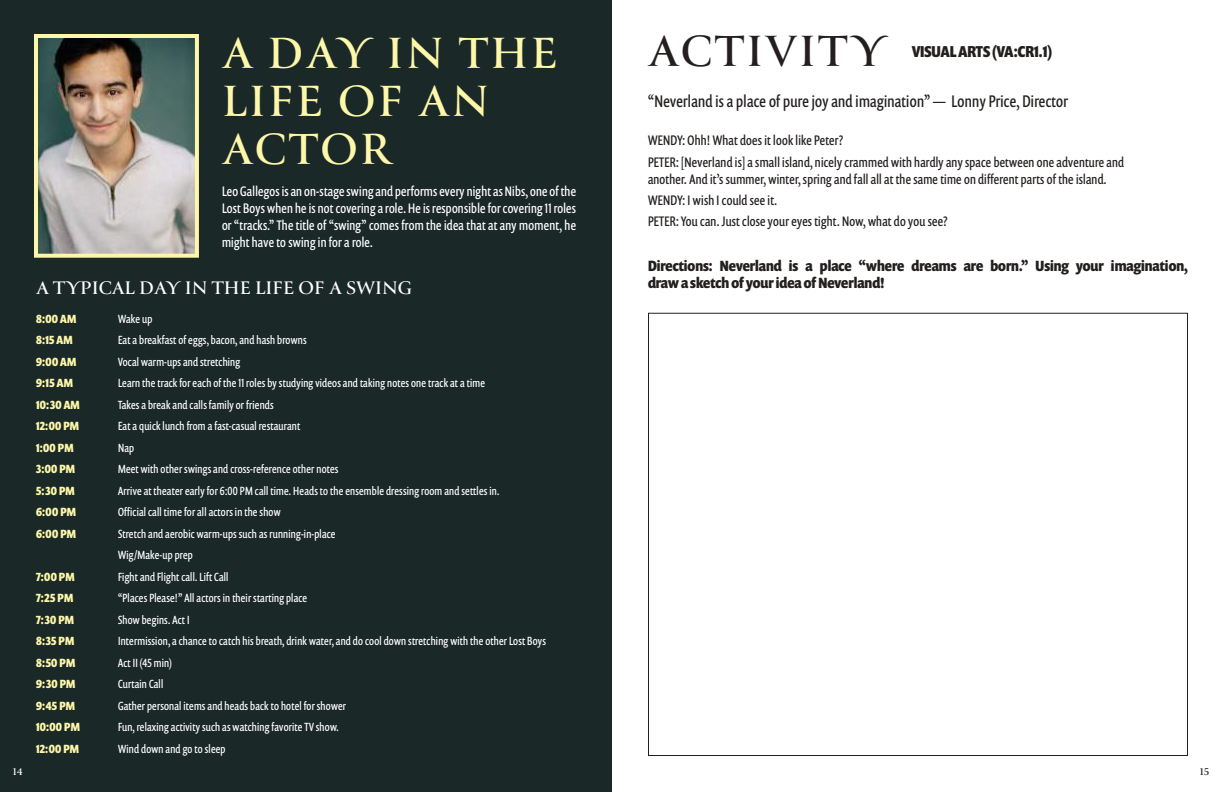
<style>
.page{position:relative;width:1224px;height:792px;background:#fff}
.page>*{position:absolute;margin:0;border:0;box-sizing:border-box;transform-origin:0 0}
.t1{font:700 48px/48px "Canto";letter-spacing:.05em;color:#fdf7aa}
.t2{font:700 48px "Canto";letter-spacing:.05em;color:#241f1f}
.t3{font:700 20px "Canto";color:#fff}
.t4{font:17px "Prenton RP Cond";letter-spacing:.02em;color:#241f1f}
.t5{font:700 16px "Prenton RP Cond";color:#241f1f}
.t6{font:700 15px/17px "Prenton RP Cond";color:#241f1f}
.t7{font:14px/21.3px "Prenton RP Cond";letter-spacing:.02em;color:#241f1f}
.t8{font:14px/17px "Prenton RP Cond";letter-spacing:.02em;color:#fff;text-align:justify}
.t9{font:12px/21.5px "Prenton RP Cond";letter-spacing:.02em;color:#fff}
.t10{font:700 12px/21.5px "Prenton RP Cond";letter-spacing:.02em;color:#fdf7aa}
.t11{font:700 12px "Canto";color:#fff}
.t12{font:700 12px "Canto";color:#241f1f}
</style>
<div class="page">
<div style="left:0;top:0;width:612px;height:792px;background:#1a2827"></div>
<img style="left:39px;top:39px;width:155px;height:214px">
<div style="left:34px;top:34px;width:165px;height:224px;border:4px solid #fdf7aa"></div>
<h1 class="t1" style="left:222px;top:27px;width:337px">A DAY IN THE<br>LIFE OF AN<br>ACTOR</h1>
<h1 class="t2" style="left:648px;top:22px;width:240px">ACTIVITY</h1>
<h3 class="t5" style="left:912px;top:41px;width:142px">VISUAL ARTS (VA:CR1.1)</h3>
<h3 class="t4" style="left:648px;top:90px;width:421px">“Neverland is a place of pure joy and imagination” — Lonny Price, Director</h3>
<p class="t7" style="left:648px;top:130px;width:478px">WENDY: Ohh! What does it look like Peter?<br>PETER: [Neverland is] a small island, nicely crammed with hardly any space between one adventure and</p>
<p class="t7" style="left:648px;top:168px;width:460px">another. And it’s summer, winter, spring and fall all at the same time on different parts of the island.<br>WENDY: I wish I could see it.<br>PETER: You can. Just close your eyes tight. Now, what do you see?</p>
<p class="t8" style="left:222px;top:182px;width:356px">Leo Gallegos is an on-stage swing and performs every night as Nibs, one of the Lost Boys when he is not covering a role. He is responsible for covering 11 roles or “tracks.” The title of “swing” comes from the idea that at any moment, he might have to swing in for a role.</p>
<h2 class="t3" style="left:36px;top:276px;width:378px">A TYPICAL DAY IN THE LIFE OF A SWING</h2>
<p class="t6" style="left:648px;top:257px;width:542px">Directions: Neverland is a place “where dreams are born.” Using your imagination, draw a sketch of your idea of Neverland!</p>
<p class="t10" style="left:36px;top:308px;width:45px">8:00 AM<br>8:15 AM<br>9:00 AM<br>9:15 AM<br>10:30 AM<br>12:00 PM<br>1:00 PM<br>3:00 PM<br>5:30 PM<br>6:00 PM<br>6:00 PM</p>
<p class="t10" style="left:36px;top:566px;width:45px">7:00 PM<br>7:25 PM<br>7:30 PM<br>8:35 PM<br>8:50 PM<br>9:30 PM<br>9:45 PM<br>10:00 PM<br>12:00 PM</p>
<p class="t9" style="left:118px;top:308px;width:429px">Wake up<br>Eat a breakfast of eggs, bacon, and hash browns<br>Vocal warm-ups and stretching<br>Learn the track for each of the 11 roles by studying videos and taking notes one track at a time<br>Takes a break and calls family or friends<br>Eat a quick lunch from a fast-casual restaurant<br>Nap<br>Meet with other swings and cross-reference other notes<br>Arrive at theater early for 6:00 PM call time. Heads to the ensemble dressing room and settles in.<br>Official call time for all actors in the show<br>Stretch and aerobic warm-ups such as running-in-place<br>Wig/Make-up prep<br>Fight and Flight call. Lift Call<br>“Places Please!” All actors in their starting place<br>Show begins. Act I<br>Intermission, a chance to catch his breath, drink water, and do cool down stretching with the other Lost Boys Act II (45 min)<br>Curtain Call<br>Gather personal items and heads back to hotel for shower<br>Fun, relaxing activity such as watching favorite TV show.<br>Wind down and go to sleep</p>
<p class="t11" style="left:13px;top:764px;width:12px">14</p>
<p class="t12" style="left:1200px;top:764px;width:11px">15</p>
</div>
